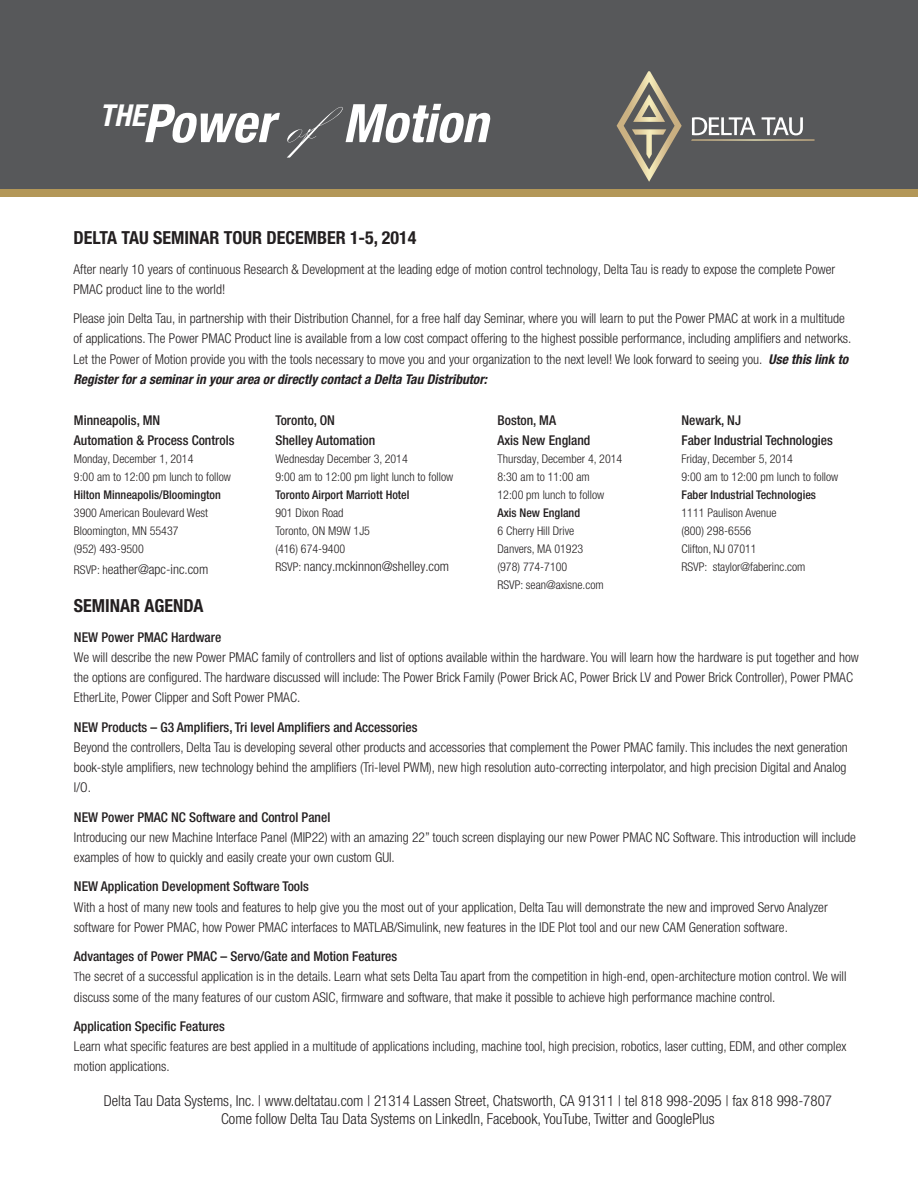
<style>
.page{position:relative;width:918px;height:1188px;background:#fff}
.page>*{position:absolute;margin:0;border:0;box-sizing:border-box;transform-origin:0 0}
.t1{font:italic 700 condensed 53.1px "Helvetica Neue LT Pro";color:#fff}
.t2{font:italic 700 condensed 30.15px "Helvetica Neue LT Pro";color:#fff}
.t3{font:700 condensed 18px "Helvetica Neue LT Pro";color:#231f20}
.t4{font:300 condensed 15px/18px "Helvetica Neue LT Pro";color:#231f20;text-align:center}
.t5{font:300 condensed 13.5px/20.2px "Helvetica Neue LT Pro";color:#231f20}
.t6{font:500 condensed 13.5px "Helvetica Neue LT Pro";color:#231f20}
.t7{font:300 condensed 12px "Helvetica Neue LT Pro";color:#231f20}
.t8{font:500 condensed 12px "Helvetica Neue LT Pro";color:#231f20}
.s1{font-family:"Kunstler Script";font-weight:400;font-style:normal;font-stretch:normal;font-size:66px}
.s2{font-weight:700;font-style:italic}
.s3{font-size:12px}
</style>
<div class="page">
<div style="left:0;top:188px;width:918px;height:9px;background:#b39758"></div>
<div style="left:0;top:0;width:918px;height:189px;background:#57585a"></div>
<img style="left:617px;top:71px;width:65px;height:111px">
<svg style="left:692px;top:117px;width:111px;height:18px"></svg>
<img style="left:691px;top:139px;width:124px;height:2px">
<h1 class="t1" style="left:143px;top:91px;width:347px">Power <span class="s1">of</span>Motion</h1>
<h2 class="t2" style="left:100px;top:97px;width:47px">THE</h2>
<p class="t3" style="left:73px;top:227px;width:345px">DELTA TAU SEMINAR TOUR DECEMBER 1-5, 2014</p>
<p class="t5" style="left:73px;top:259px;width:763px">After nearly 10 years of continuous Research &amp; Development at the leading edge of motion control technology, Delta Tau is ready to expose the complete Power<br>PMAC product line to the world!</p>
<p class="t5" style="left:73px;top:308px;width:779px">Please join Delta Tau, in partnership with their Distribution Channel, for a free half day Seminar, where you will learn to put the Power PMAC at work in a multitude of applications. The Power PMAC Product line is available from a low cost compact offering to the highest possible performance, including amplifiers and networks.<br>Let the Power of Motion provide you with the tools necessary to move you and your organization to the next level! We look forward to seeing you. <span class="s2">Use this link to Register for a seminar in your area or directly contact a Delta Tau Distributor:</span></p>
<p class="t6" style="left:74px;top:412px;width:88px">Minneapolis, MN</p>
<p class="t6" style="left:74px;top:433px;width:162px">Automation &amp; Process Controls</p>
<p class="t7" style="left:74px;top:452px;width:121px">Monday, December 1, 2014</p>
<p class="t7" style="left:74px;top:470px;width:158px">9:00 am to 12:00 pm lunch to follow</p>
<p class="t8" style="left:74px;top:488px;width:148px">Hilton Minneapolis/Bloomington</p>
<p class="t7" style="left:74px;top:506px;width:136px">3900 American Boulevard West</p>
<p class="t7" style="left:74px;top:524px;width:106px">Bloomington, MN 55437</p>
<p class="t7" style="left:74px;top:542px;width:71px">(952) 493-9500</p>
<p class="t5" style="left:74px;top:559px;width:136px"><span class="s3">RSVP: h</span>eather@apc-inc.com</p>
<p class="t6" style="left:275px;top:412px;width:61px">Toronto, ON</p>
<p class="t6" style="left:275px;top:433px;width:101px">Shelley Automation</p>
<p class="t7" style="left:275px;top:452px;width:134px">Wednesday December 3, 2014</p>
<p class="t7" style="left:275px;top:470px;width:179px">9:00 am to 12:00 pm light lunch to follow</p>
<p class="t8" style="left:275px;top:488px;width:135px">Toronto Airport Marriott Hotel</p>
<p class="t7" style="left:275px;top:506px;width:70px">901 Dixon Road</p>
<p class="t7" style="left:275px;top:524px;width:96px">Toronto, ON M9W 1J5</p>
<p class="t7" style="left:275px;top:542px;width:71px">(416) 674-9400</p>
<p class="t5" style="left:275px;top:557px;width:175px"><span class="s3">RSVP:</span> nancy.mckinnon@shelley.com</p>
<p class="t6" style="left:498px;top:412px;width:60px">Boston, MA</p>
<p class="t6" style="left:498px;top:433px;width:94px">Axis New England</p>
<p class="t7" style="left:498px;top:452px;width:126px">Thursday, December 4, 2014</p>
<p class="t7" style="left:498px;top:470px;width:94px">8:30 am to 11:00 am</p>
<p class="t7" style="left:498px;top:488px;width:108px">12:00 pm lunch to follow</p>
<p class="t8" style="left:498px;top:506px;width:84px">Axis New England</p>
<p class="t7" style="left:498px;top:524px;width:78px">6 Cherry Hill Drive</p>
<p class="t7" style="left:498px;top:542px;width:87px">Danvers, MA 01923</p>
<p class="t7" style="left:498px;top:560px;width:71px">(978) 774-7100</p>
<p class="t7" style="left:498px;top:578px;width:108px">RSVP: sean@axisne.com</p>
<p class="t6" style="left:681px;top:412px;width:61px">Newark, NJ</p>
<p class="t6" style="left:681px;top:433px;width:153px">Faber Industrial Technologies</p>
<p class="t7" style="left:681px;top:452px;width:113px">Friday, December 5, 2014</p>
<p class="t7" style="left:681px;top:470px;width:158px">9:00 am to 12:00 pm lunch to follow</p>
<p class="t8" style="left:681px;top:488px;width:136px">Faber Industrial Technologies</p>
<p class="t7" style="left:681px;top:506px;width:97px">1111 Paulison Avenue</p>
<p class="t7" style="left:681px;top:524px;width:71px">(800) 298-6556</p>
<p class="t7" style="left:681px;top:542px;width:77px">Clifton, NJ 07011</p>
<p class="t7" style="left:681px;top:560px;width:126px">RSVP: staylor@faberinc.com</p>
<p class="t3" style="left:74px;top:595px;width:131px">SEMINAR AGENDA</p>
<p class="t6" style="left:74px;top:629px;width:149px">NEW Power PMAC Hardware</p>
<p class="t5" style="left:74px;top:647px;width:786px">We will describe the new Power PMAC family of controllers and list of options available within the hardware. You will learn how the hardware is put together and how the options are configured. The hardware discussed will include: The Power Brick Family (Power Brick AC, Power Brick LV and Power Brick Controller), Power PMAC<br>EtherLite, Power Clipper and Soft Power PMAC.</p>
<p class="t6" style="left:74px;top:719px;width:345px">NEW Products – G3 Amplifiers, Tri level Amplifiers and Accessories</p>
<p class="t5" style="left:74px;top:737px;width:775px;text-align:justify">Beyond the controllers, Delta Tau is developing several other products and accessories that complement the Power PMAC family. This includes the next generation book-style amplifiers, new technology behind the amplifiers (Tri-level PWM), new high resolution auto-correcting interpolator, and high precision Digital and Analog I/O.</p>
<p class="t6" style="left:74px;top:809px;width:258px">NEW Power PMAC NC Software and Control Panel</p>
<p class="t5" style="left:74px;top:827px;width:783px">Introducing our new Machine Interface Panel (MIP22) with an amazing 22” touch screen displaying our new Power PMAC NC Software. This introduction will include examples of how to quickly and easily create your own custom GUI.</p>
<p class="t6" style="left:74px;top:878px;width:236px">NEW Application Development Software Tools</p>
<p class="t5" style="left:74px;top:897px;width:755px">With a host of many new tools and features to help give you the most out of your application, Delta Tau will demonstrate the new and improved Servo Analyzer software for Power PMAC, how Power PMAC interfaces to MATLAB/Simulink, new features in the IDE Plot tool and our new CAM Generation software.</p>
<p class="t6" style="left:74px;top:948px;width:325px">Advantages of Power PMAC – Servo/Gate and Motion Features</p>
<p class="t5" style="left:74px;top:966px;width:774px"><span class="s3">T</span>he secret of a successful application is in the details. Learn what sets Delta Tau apart from the competition in high-end, open-architecture motion control. We will discuss some of the many features of our custom ASIC, firmware and software, that make it possible to achieve high performance machine control.</p>
<p class="t6" style="left:74px;top:1018px;width:152px">Application Specific Features</p>
<p class="t5" style="left:74px;top:1036px;width:774px">Learn what specific features are best applied in a multitude of applications including, machine tool, high precision, robotics, laser cutting, EDM, and other complex motion applications.</p>
<p class="t4" style="left:104px;top:1091px;width:730px">Delta Tau Data Systems, Inc. | www.deltatau.com | 21314 Lassen Street, Chatsworth, CA 91311 | tel 818 998-2095 | fax 818 998-7807<br>Come follow Delta Tau Data Systems on LinkedIn, Facebook, YouTube, Twitter and GooglePlus</p>
</div>
